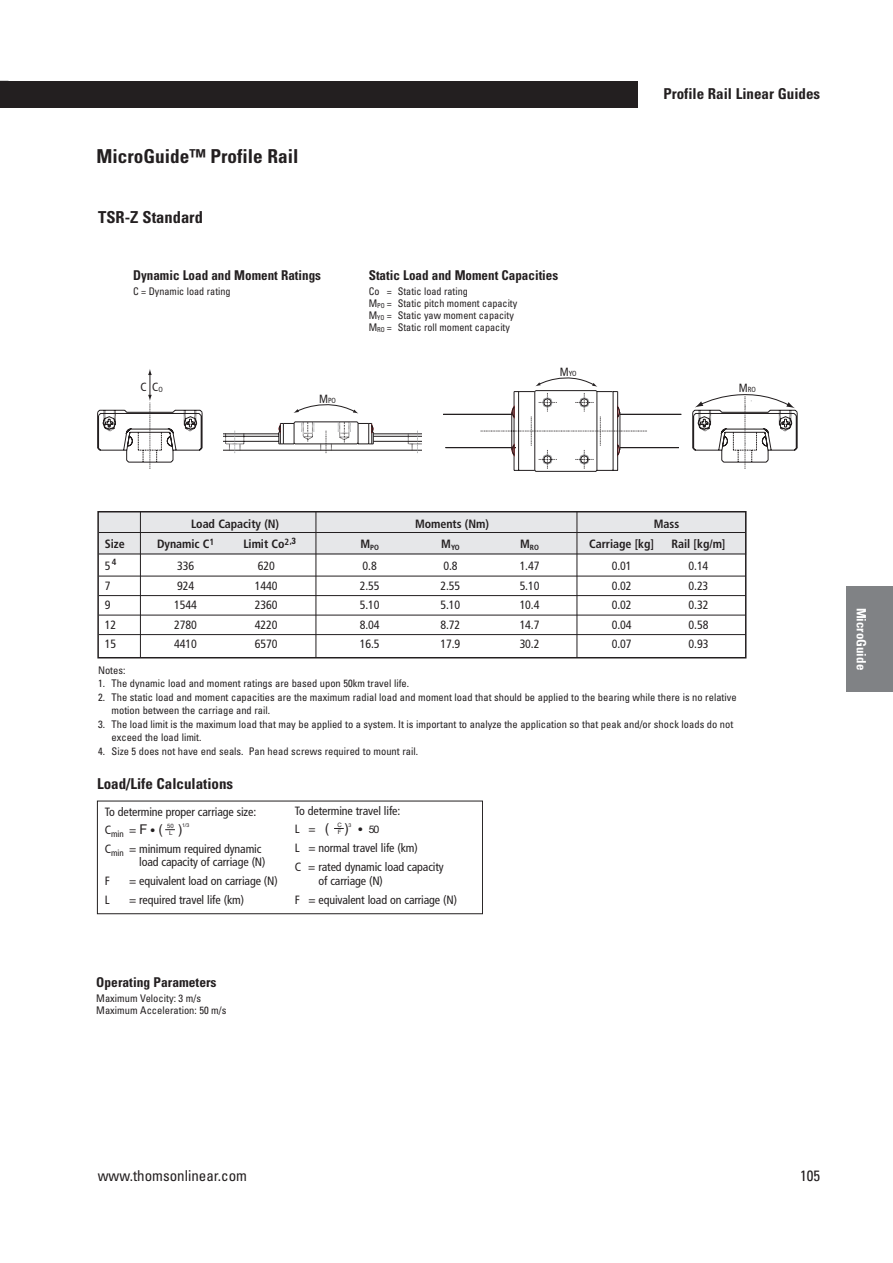
<style>
.page{position:relative;width:893px;height:1263px;background:#fff}
.page>*{position:absolute;margin:0;border:0;box-sizing:border-box;transform-origin:0 0}
.Copytext{font:700 condensed 19.2px "Univers LT Std";color:#231f20}
.t1{font:700 condensed 16.5px "Univers LT Std";color:#231f20}
.t2{font:700 condensed 15px "Univers LT Std";color:#231f20}
.t3{font:condensed 15px "Univers LT Std";color:#231f20}
.t4{font:700 condensed 13.5px "Univers LT Std";color:#231f20}
.t5{font:700 condensed 12.9px "Univers LT Std";color:#fff}
.t6{font:condensed 12px/18.9px "Frutiger";letter-spacing:-.01em;color:#231f20}
.t7{font:700 condensed 12px "Frutiger";letter-spacing:-.005em;color:#231f20}
.t8{font:condensed 11.85px "Frutiger";color:#231f20}
.t9{font:condensed 10.5px/13.5px "Univers LT Std";color:#231f20}
.t10{font:10.5px "Helvetica Neue";color:#231f20}
.t11{font:condensed 9px "Frutiger";color:#231f20}
.t12{font:700 condensed 9px "Univers LT Std";color:#231f20}
.t13{font:700 condensed 9px "Frutiger";color:#231f20}
.t14{font:700 condensed 7.5px "Frutiger";color:#231f20}
.t15{font:condensed 7.35px "Frutiger";color:#231f20}
.t16{font:6px/7.2px "Helvetica Neue";color:#231f20}
.t17{font:5.25px "Helvetica Neue";color:#231f20}
.s1{font-size:11.85px}
.s2{font-family:"Helvetica Neue";font-stretch:normal;font-size:13.5px}
</style>
<div class="page">
<div style="left:0;top:81px;width:638px;height:27px;background:#231f20"></div>
<svg style="left:443px;top:377px;width:239px;height:95px"></svg>
<svg style="left:692px;top:394px;width:105px;height:75px"></svg>
<hr style="left:224px;top:433px;width:55px;height:1px;background:#231f20">
<hr style="left:224px;top:450px;width:197px;height:1px;background:#231f20">
<hr style="left:224px;top:436px;width:55px;height:1px;background:#231f20">
<hr style="left:224px;top:441px;width:55px;height:1px;background:#231f20">
<svg style="left:293px;top:404px;width:65px;height:9px"></svg>
<svg style="left:225px;top:421px;width:196px;height:33px"></svg>
<svg style="left:97px;top:369px;width:105px;height:100px"></svg>
<div style="left:98px;top:511px;width:648px;height:43px;background:#e6e7e9"></div>
<hr style="left:99px;top:532px;width:646px;height:1px;background:#231f20">
<hr style="left:99px;top:554px;width:646px;height:1px;background:#231f20">
<hr style="left:99px;top:576px;width:646px;height:1px;background:#231f20">
<hr style="left:99px;top:595px;width:646px;height:1px;background:#231f20">
<hr style="left:99px;top:615px;width:646px;height:1px;background:#231f20">
<hr style="left:99px;top:634px;width:646px;height:1px;background:#231f20">
<div style="left:97px;top:511px;width:649px;height:147px;border:2px solid #231f20"></div>
<hr style="left:577px;top:511px;width:1px;height:147px;background:#231f20">
<hr style="left:316px;top:511px;width:1px;height:147px;background:#231f20">
<hr style="left:140px;top:511px;width:1px;height:147px;background:#231f20">
<div style="left:97px;top:801px;width:386px;height:113px;border:1px solid #231f20"></div>
<div style="left:847px;top:586px;width:46px;height:105px;background:#808285"></div>
<p class="Copytext" style="left:97px;top:145px;width:203px">MicroGuide™ Profile Rail</p>
<p class="t1" style="left:98px;top:207px;width:106px">TSR-Z Standard</p>
<p class="t4" style="left:133px;top:267px;width:190px">Dynamic Load and Moment Ratings</p>
<p class="t9" style="left:133px;top:284px;width:99px">C = Dynamic load rating</p>
<p class="t8" style="left:141px;top:380px;width:24px">C C<sub>O</sub></p>
<p class="t15" style="left:319px;top:396px;width:18px"><span class="s1">M</span>PO</p>
<p class="t4" style="left:369px;top:267px;width:191px">Static Load and Moment Capacities</p>
<p class="t9" style="left:369px;top:284px;width:101px">Co = Static load rating</p>
<p class="t9" style="left:369px;top:296px;width:150px">M<sub>PO</sub> = Static pitch moment capacity</p>
<p class="t9" style="left:369px;top:308px;width:147px">M<sub>YO</sub> = Static yaw moment capacity</p>
<p class="t9" style="left:369px;top:320px;width:143px">M<sub>RO</sub> = Static roll moment capacity</p>
<p class="t15" style="left:560px;top:369px;width:18px"><span class="s1">M</span>YO</p>
<h3 class="t2" style="left:663px;top:85px;width:158px">Profile Rail Linear Guides</h3>
<p class="t15" style="left:739px;top:385px;width:19px"><span class="s1">M</span>RO</p>
<p class="t7" style="left:191px;top:517px;width:90px">Load Capacity (N)</p>
<p class="t7" style="left:415px;top:517px;width:75px">Moments (Nm)</p>
<p class="t7" style="left:654px;top:517px;width:27px">Mass</p>
<p class="t12" style="left:290px;top:535px;width:7px">,3</p>
<p class="t7" style="left:243px;top:536px;width:47px">Limit Co<sup>2</sup></p>
<p class="t14" style="left:360px;top:543px;width:20px"><sup>M</sup>PO</p>
<p class="t14" style="left:441px;top:543px;width:20px"><sup>M</sup>YO</p>
<p class="t14" style="left:520px;top:543px;width:20px"><sup>M</sup>RO</p>
<p class="t7" style="left:589px;top:536px;width:66px">Carriage [kg]</p>
<p class="t7" style="left:671px;top:536px;width:55px">Rail [kg/m]</p>
<p class="t7" style="left:105px;top:536px;width:21px">Size</p>
<p class="t7" style="left:157px;top:536px;width:59px">Dynamic C<sup>1</sup></p>
<p class="t13" style="left:112px;top:556px;width:6px">4</p>
<p class="t6" style="left:105px;top:557px;width:7px">5</p>
<p class="t6" style="left:177px;top:557px;width:19px">336</p>
<p class="t6" style="left:258px;top:557px;width:19px">620</p>
<p class="t6" style="left:363px;top:557px;width:16px">0.8</p>
<p class="t6" style="left:443px;top:557px;width:16px">0.8</p>
<p class="t6" style="left:520px;top:557px;width:21px">1.47</p>
<p class="t6" style="left:612px;top:557px;width:21px">0.01</p>
<p class="t6" style="left:689px;top:557px;width:21px">0.14</p>
<p class="t6" style="left:105px;top:576px;width:7px">7</p>
<p class="t6" style="left:177px;top:576px;width:19px">924</p>
<p class="t6" style="left:255px;top:576px;width:24px">1440</p>
<p class="t6" style="left:360px;top:576px;width:21px">2.55</p>
<p class="t6" style="left:441px;top:576px;width:21px">2.55</p>
<p class="t6" style="left:520px;top:576px;width:21px">5.10</p>
<p class="t6" style="left:612px;top:576px;width:21px">0.02</p>
<p class="t6" style="left:689px;top:576px;width:21px">0.23</p>
<p class="t6" style="left:105px;top:596px;width:7px">9</p>
<p class="t6" style="left:174px;top:596px;width:24px">1544</p>
<p class="t6" style="left:255px;top:596px;width:24px">2360</p>
<p class="t6" style="left:360px;top:596px;width:21px">5.10</p>
<p class="t6" style="left:441px;top:596px;width:21px">5.10</p>
<p class="t6" style="left:520px;top:596px;width:21px">10.4</p>
<p class="t6" style="left:612px;top:596px;width:21px">0.02</p>
<p class="t6" style="left:689px;top:596px;width:21px">0.32</p>
<p class="t6" style="left:105px;top:615px;width:13px">12</p>
<p class="t6" style="left:174px;top:615px;width:24px">2780</p>
<p class="t6" style="left:255px;top:615px;width:24px">4220</p>
<p class="t6" style="left:360px;top:615px;width:21px">8.04</p>
<p class="t6" style="left:441px;top:615px;width:21px">8.72</p>
<p class="t6" style="left:520px;top:615px;width:21px">14.7</p>
<p class="t6" style="left:612px;top:615px;width:21px">0.04</p>
<p class="t6" style="left:689px;top:615px;width:21px">0.58</p>
<p class="t6" style="left:105px;top:635px;width:13px">15</p>
<p class="t6" style="left:174px;top:635px;width:24px">4410</p>
<p class="t6" style="left:255px;top:635px;width:24px">6570</p>
<p class="t6" style="left:360px;top:635px;width:21px">16.5</p>
<p class="t6" style="left:441px;top:635px;width:21px">17.9</p>
<p class="t6" style="left:520px;top:635px;width:21px">30.2</p>
<p class="t6" style="left:612px;top:635px;width:21px">0.07</p>
<p class="t6" style="left:689px;top:635px;width:21px">0.93</p>
<p class="t9" style="left:98px;top:663px;width:29px">Notes:</p>
<p class="t9" style="left:98px;top:676px;width:313px">1. The dynamic load and moment ratings are based upon 50km travel life.</p>
<p class="t9" style="left:112px;top:690px;width:627px;text-indent:-14px">2. The static load and moment capacities are the maximum radial load and moment load that should be applied to the bearing while there is no relative motion between the carriage and rail.</p>
<p class="t9" style="left:112px;top:717px;width:623px;text-indent:-14px">3. The load limit is the maximum load that may be applied to a system. It is important to analyze the application so that peak and/or shock loads do not exceed the load limit.</p>
<p class="t9" style="left:98px;top:744px;width:321px">4. Size 5 does not have end seals. Pan head screws required to mount rail.</p>
<p class="t2" style="left:97px;top:774px;width:138px">Load/Life Calculations</p>
<p class="t6" style="left:105px;top:802px;width:153px">To determine proper carriage size:</p>
<p class="t11" style="left:105px;top:828px;width:79px"><sup>C</sup>min <sup>=</sup> <sup>F</sup> <sup>•</sup> <sup>(</sup> <sup>)</sup></p>
<p class="t17" style="left:182px;top:822px;width:9px">1/3</p>
<p class="t6" style="left:139px;top:842px;width:128px;line-height:13.5px;text-indent:-34px">C<sub>min</sub> = minimum required dynamic load capacity of carriage (N)</p>
<p class="t6" style="left:105px;top:871px;width:7px">F</p>
<p class="t6" style="left:129px;top:871px;width:150px">= equivalent load on carriage (N)</p>
<p class="t6" style="left:105px;top:890px;width:6px">L</p>
<p class="t6" style="left:129px;top:890px;width:117px">= required travel life (km)</p>
<p class="t16" style="left:167px;top:822px;width:8px">50<br>L</p>
<p class="t6" style="left:295px;top:802px;width:107px;line-height:18px">To determine travel life:<br>L=<span class="s2">( )</span></p>
<p class="t16" style="left:337px;top:821px;width:6px">C<br>F</p>
<p class="t17" style="left:349px;top:822px;width:4px">3</p>
<p class="t10" style="left:358px;top:823px;width:23px">• 50</p>
<p class="t6" style="left:295px;top:839px;width:150px">L = normal travel life (km)<br>C = rated dynamic load capacity</p>
<p class="t6" style="left:295px;top:871px;width:164px;text-indent:24px">of carriage (N)<br>F = equivalent load on carriage (N)</p>
<p class="t4" style="left:96px;top:974px;width:122px">Operating Parameters</p>
<p class="t9" style="left:96px;top:991px;width:106px">Maximum Velocity: 3 m/s</p>
<p class="t9" style="left:96px;top:1003px;width:132px">Maximum Acceleration: 50 m/s</p>
<p class="t5" style="left:869px;top:607px;width:64px;rotate:90deg">MicroGuide</p>
<h3 class="t3" style="left:98px;top:1166px;width:151px">www.thomsonlinear.com</h3>
<h3 class="t3" style="left:800px;top:1166px;width:21px">105</h3>
</div>
